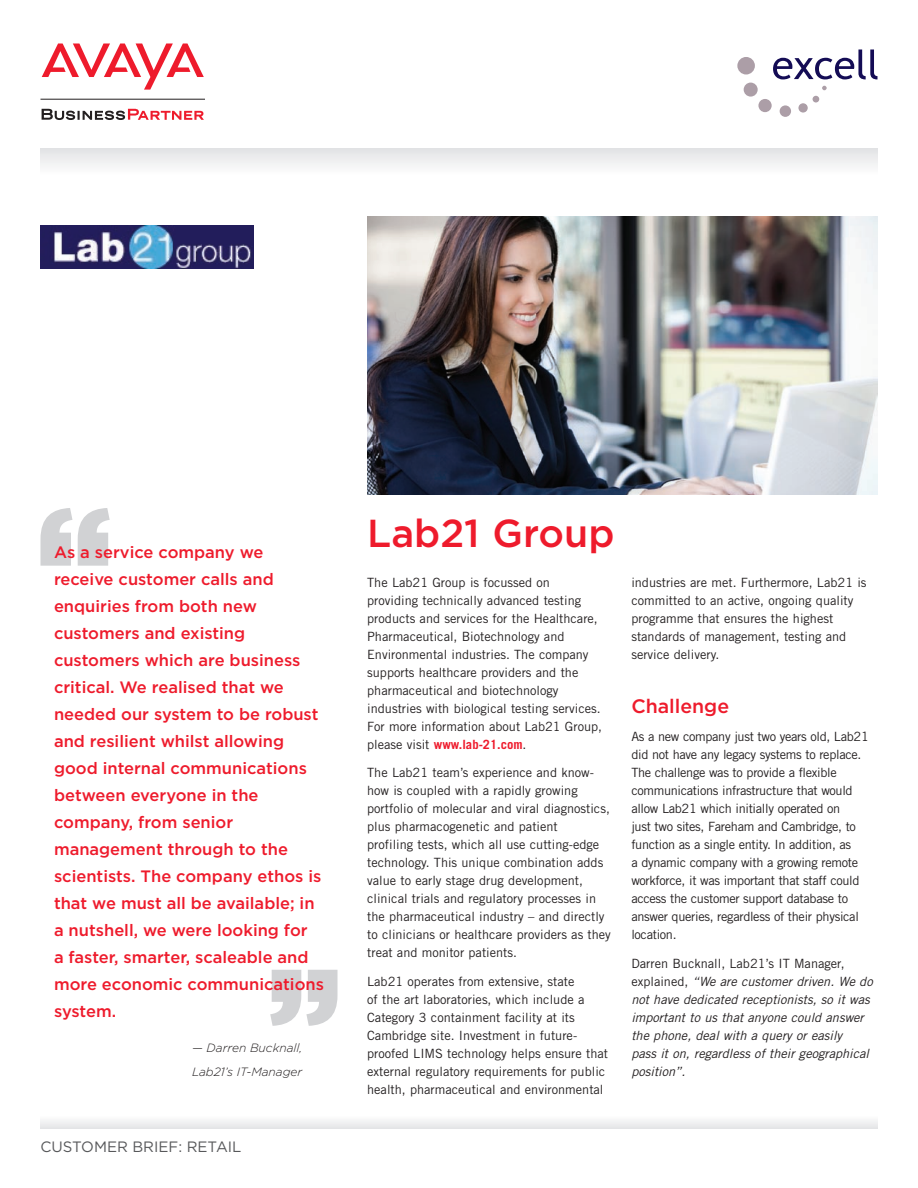
<style>
.page{position:relative;width:918px;height:1188px;background:#fff}
.page>*{position:absolute;margin:0;border:0;box-sizing:border-box;transform-origin:0 0}
.customer_brief_title{font:500 39px "Gotham";color:#ee1b2c}
.sub_head_PMS_485_cmy{font:500 19.5px "Gotham";color:#ee1b2c}
.Large_quote_new{font:500 16.5px/27px "Gotham";color:#ee1b2c}
.Collateral_ID{font:15px "Gotham";color:#57585a}
.body_copy_modified{font:12.75px/18px "Trade Gothic";color:#231f20}
.body_copy_modified-2{font:12.75px/18px "Trade Gothic";letter-spacing:-.025em;color:#231f20}
.body_copy_modified-3{font:italic 12.75px/18px "Trade Gothic";color:#231f20}
.Large_Quote_credit{font:italic 300 12px/24px "Gotham";color:#231f20}
.s1{font-weight:700;color:#ee1b2c}
.s2{font-style:normal}
</style>
<div class="page">
<div style="left:40px;top:148px;width:838px;height:27px;background:linear-gradient(to right,#f0f0f1,#f0f0f1)"></div>
<img style="left:367px;top:216px;width:511px;height:279px">
<div style="left:40px;top:1115px;width:838px;height:14px;background:#f1f2f3"></div>
<svg style="left:270px;top:970px;width:68px;height:56px"></svg>
<svg style="left:40px;top:508px;width:70px;height:58px"></svg>
<svg style="left:42px;top:44px;width:162px;height:46px"></svg>
<hr style="left:40px;top:99px;width:165px;height:1px;background:#231f20">
<svg style="left:42px;top:109px;width:162px;height:11px"></svg>
<img style="left:40px;top:225px;width:214px;height:43px">
<svg style="left:773px;top:50px;width:105px;height:29px"></svg>
<div style="left:737px;top:57px;width:18px;height:18px;background:#ac9ea7;border-radius:50%"></div>
<div style="left:744px;top:83px;width:14px;height:14px;background:#ac9ea7;border-radius:50%"></div>
<div style="left:758px;top:99px;width:14px;height:13px;background:#ac9ea7;border-radius:50%"></div>
<div style="left:780px;top:105px;width:11px;height:12px;background:#ac9ea7;border-radius:50%"></div>
<div style="left:798px;top:103px;width:10px;height:10px;background:#ac9ea7;border-radius:50%"></div>
<svg style="left:813px;top:96px;width:6px;height:6px"></svg>
<svg style="left:822px;top:86px;width:5px;height:4px"></svg>
<p class="Large_quote_new" style="left:54px;top:539px;width:272px">As a service company we receive customer calls and enquiries from both new customers and existing customers which are business critical. We realised that we needed our system to be robust and resilient whilst allowing good internal communications between everyone in the company, from senior management through to the scientists. The company ethos is that we must all be available; in a nutshell, we were looking for<br>a faster, smarter, scaleable and more economic communications system.</p>
<p class="Large_Quote_credit" style="left:192px;top:1036px;width:112px">— Darren Bucknall,<br>Lab21’s IT-Manager</p>
<p class="Collateral_ID" style="left:40px;top:1139px;width:203px">CUSTOMER BRIEF: RETAIL</p>
<p class="customer_brief_title" style="left:367px;top:511px;width:249px">Lab21 Group</p>
<p class="body_copy_modified" style="left:367px;top:573px;width:236px">The Lab21 Group is focussed on providing technically advanced testing products and services for the Healthcare, Pharmaceutical, Biotechnology and Environmental industries. The company supports healthcare providers and the pharmaceutical and biotechnology industries with biological testing services.<br>For more information about Lab21 Group, please visit <span class="s1">www.lab-21.com</span>.</p>
<p class="body_copy_modified" style="left:367px;top:764px;width:245px">The Lab21 team’s experience and know&shy;how is coupled with a rapidly growing portfolio of molecular and viral diagnostics, plus pharmacogenetic and patient<br>profiling tests, which all use cutting-edge technology. This unique combination adds value to early stage drug development, clinical trials and regulatory processes in the pharmaceutical industry – and directly to clinicians or healthcare providers as they treat and monitor patients.</p>
<p class="body_copy_modified" style="left:367px;top:973px;width:242px">Lab21 operates from extensive, state<br>of the art laboratories, which include a Category 3 containment facility at its Cambridge site. Investment in future&shy;proofed LIMS technology helps ensure that external regulatory requirements for public health, pharmaceutical and environmental</p>
<p class="body_copy_modified" style="left:631px;top:573px;width:237px">industries are met. Furthermore, Lab21 is committed to an active, ongoing quality programme that ensures the highest standards of management, testing and service delivery.</p>
<p class="sub_head_PMS_485_cmy" style="left:631px;top:695px;width:99px">Challenge</p>
<p class="body_copy_modified-2" style="left:631px;top:728px;width:239px">As a new company just two years old, Lab21 did not have any legacy systems to replace.<br>The challenge was to provide a flexible communications infrastructure that would allow Lab21 which initially operated on<br>just two sites, Fareham and Cambridge, to function as a single entity. In addition, as<br>a dynamic company with a growing remote workforce, it was important that staff could access the customer support database to answer queries, regardless of their physical location.</p>
<p class="body_copy_modified-3" style="left:631px;top:955px;width:243px"><span class="s2">Darren Bucknall, Lab21’s IT Manager, explained,</span> “We are customer driven. We do not have dedicated receptionists, so it was important to us that anyone could answer the phone, deal with a query or easily<br>pass it on, regardless of their geographical position”.</p>
</div>
